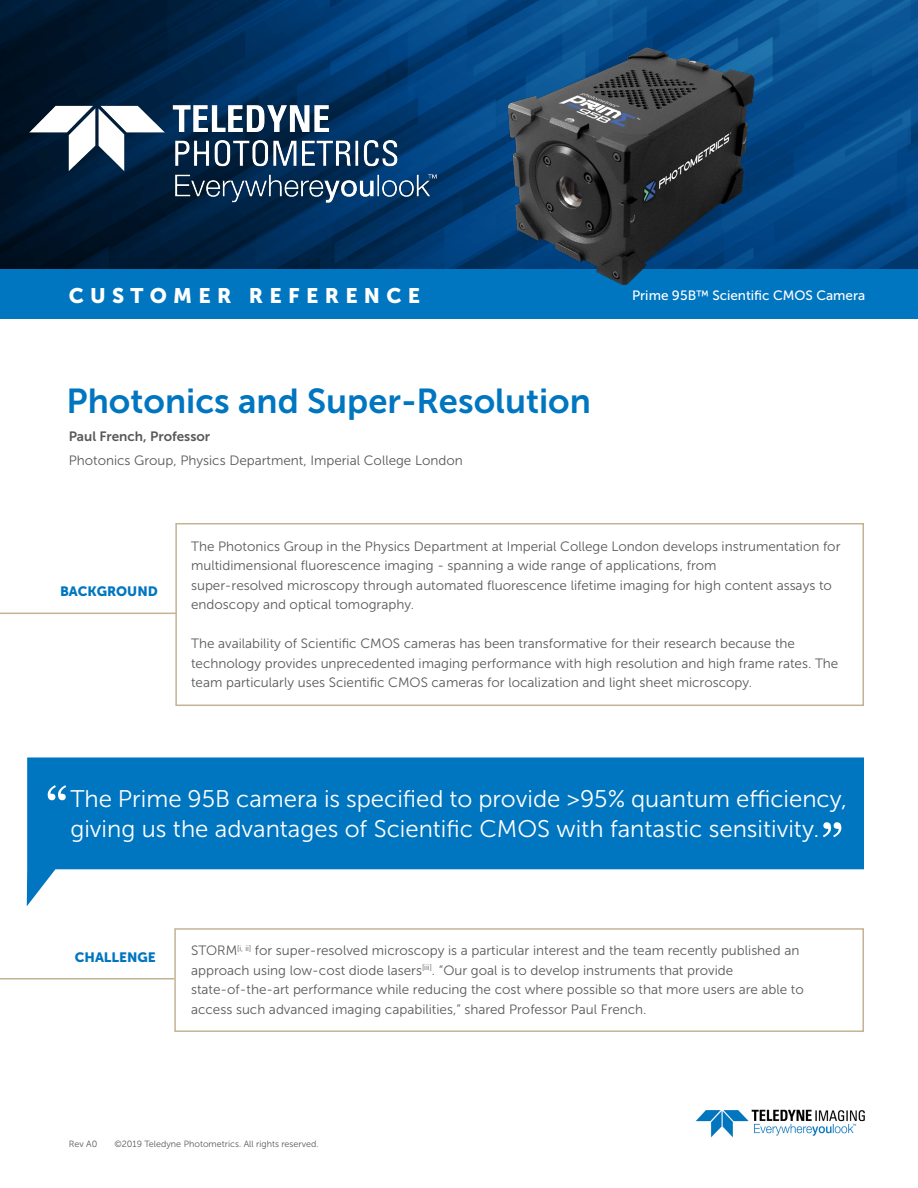
<style>
.page{position:relative;width:918px;height:1188px;background:#fff}
.page>*{position:absolute;margin:0;border:0;box-sizing:border-box;transform-origin:0 0}
.t1{font:57px "Georgia";color:#fff}
.t2{font:34.5px "Museo Sans 700";color:#0076c0}
.t3{font:24px "Museo Sans 300";color:#fff}
.t4{font:21px "Museo Sans 900";letter-spacing:.3em;color:#fff}
.t5{font:13.5px/19.5px "Museo Sans 300";color:#58595b}
.t6{font:13.5px "Museo Sans 500";color:#fff}
.t7{font:13.5px "Museo Sans 700";color:#58595b}
.t8{font:13.5px "Museo Sans 900";color:#0076c0}
.t9{font:9px "Museo Sans 300";color:#58595b}
</style>
<div class="page">
<svg style="left:27px;top:757px;width:837px;height:149px;fill:#0076c0"></svg>
<img style="left:695px;top:1109px;width:170px;height:29px">
<img style="left:0;top:0;width:918px;height:269px">
<img style="left:23px;top:103px;width:423px;height:101px">
<div style="left:0;top:269px;width:918px;height:50px;background:#0076c0"></div>
<div style="left:175px;top:523px;width:689px;height:183px;border:2px solid #c3b393"></div>
<div style="left:174px;top:928px;width:690px;height:104px;border:2px solid #c3b393"></div>
<hr style="left:0;top:978px;width:174px;height:2px;background:#c3b393">
<hr style="left:0;top:613px;width:177px;height:1px;background:#c3b393">
<img style="left:491px;top:41px;width:273px;height:244px">
<p class="t4" style="left:69px;top:283px;width:353px">CUSTOMER REFERENCE</p>
<p class="t6" style="left:632px;top:288px;width:235px">Prime 95B™ Scientific CMOS Camera</p>
<p class="t2" style="left:67px;top:382px;width:526px">Photonics and Super-Resolution</p>
<p class="t7" style="left:69px;top:429px;width:143px">Paul French, Professor</p>
<p class="t5" style="left:69px;top:451px;width:396px">Photonics Group, Physics Department, Imperial College London</p>
<p class="t8" style="left:60px;top:583px;width:99px">BACKGROUND</p>
<p class="t5" style="left:191px;top:536px;width:651px">The Photonics Group in the Physics Department at Imperial College London develops instrumentation for multidimensional fluorescence imaging - spanning a wide range of applications, from</p>
<p class="t5" style="left:191px;top:575px;width:642px">super-resolved microscopy through automated fluorescence lifetime imaging for high content assays to endoscopy and optical tomography.</p>
<p class="t5" style="left:191px;top:634px;width:649px">The availability of Scientific CMOS cameras has been transformative for their research because the technology provides unprecedented imaging performance with high resolution and high frame rates. The team particularly uses Scientific CMOS cameras for localization and light sheet microscopy.</p>
<p class="t1" style="left:45px;top:766px;width:25px">“</p>
<p class="t3" style="left:70px;top:786px;width:778px">The Prime 95B camera is specified to provide &gt;95% quantum efficiency,</p>
<p class="t3" style="left:70px;top:816px;width:750px">giving us the advantages of Scientific CMOS with fantastic sensitivity.</p>
<p class="t1" style="left:844px;top:856px;width:25px;rotate:-180deg">“</p>
<p class="t8" style="left:75px;top:949px;width:83px">CHALLENGE</p>
<p class="t5" style="left:191px;top:941px;width:610px">STORM<sup>[i,</sup> <sup>ii]</sup> for super-resolved microscopy is a particular interest and the team recently published an approach using low-cost diode lasers<sup>[iii]</sup>. “Our goal is to develop instruments that provide</p>
<p class="t5" style="left:191px;top:980px;width:614px">state-of-the-art performance while reducing the cost where possible so that more users are able to access such advanced imaging capabilities,” shared Professor Paul French.</p>
<p class="t9" style="left:69px;top:1139px;width:30px">Rev A0</p>
<p class="t9" style="left:114px;top:1139px;width:206px">©2019 Teledyne Photometrics. All rights reserved.</p>
</div>
